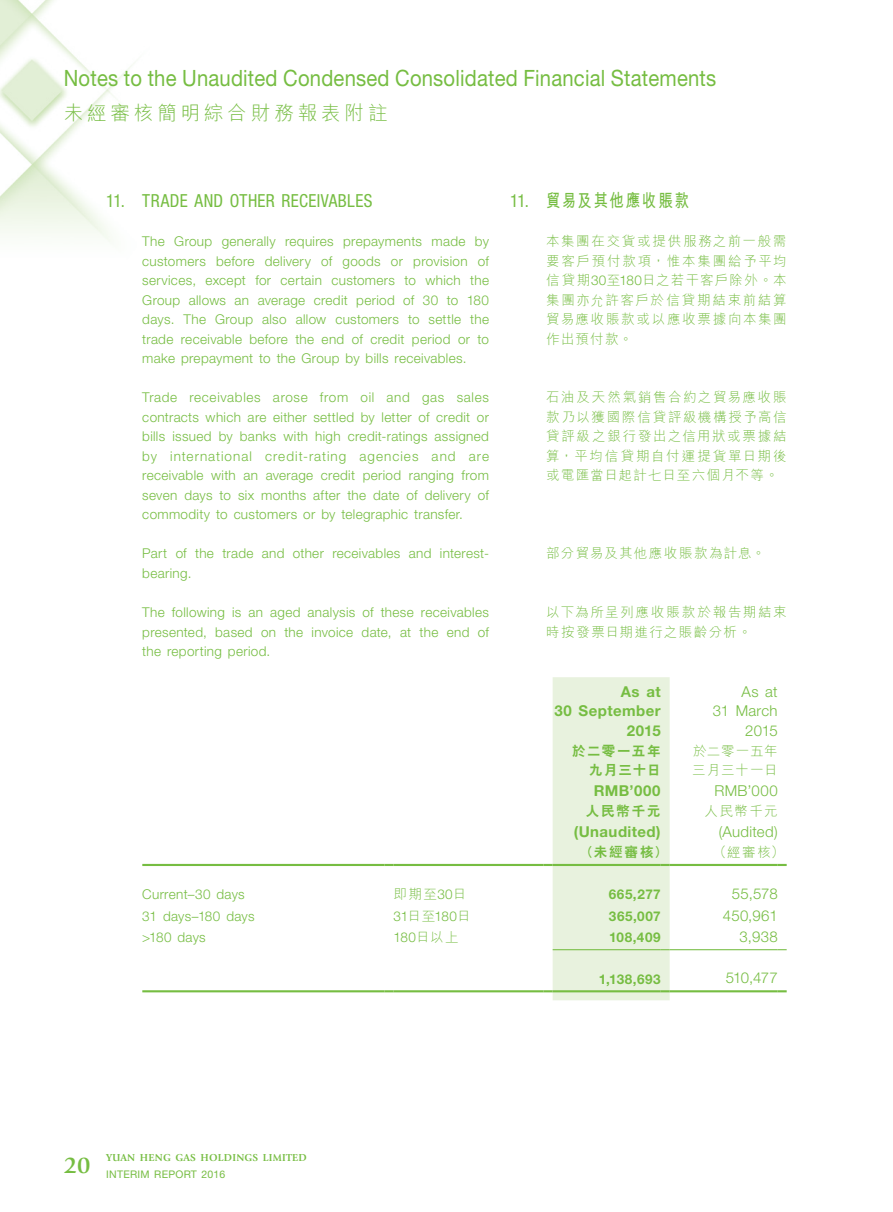
<style>
.page{position:relative;width:893px;height:1212px;background:#fff}
.page>*{position:absolute;margin:0;border:0;box-sizing:border-box;transform-origin:0 0}
.t1{font:700 24px "Giovanni Std";color:#76bd42}
.t2{font:22.5px "Helvetica Neue LT Std";letter-spacing:.01em;color:#76bd42;scale:.9 1}
.t3{font:300 19.5px "M Hei HK";letter-spacing:.2em;color:#76bd42}
._03_H1{font:condensed 18px "Helvetica Neue LT Std";letter-spacing:.02em;color:#76bd42;scale:.96 1}
._03_H1-2{font:700 18px "M Hei HK";letter-spacing:.125em;color:#76bd42;scale:.8 1}
._31_table_tab_6pt{font:300 15px/19.5px "Helvetica Neue LT Std";letter-spacing:.015em;color:#76bd42;text-align:right}
._31_table_tab_6pt-2{font:700 15px/19.5px "Helvetica Neue LT Std";letter-spacing:.03em;color:#76bd42;text-align:right}
._12___P2{font:300 13.5px/19.5px "Helvetica Neue LT Std";letter-spacing:.025em;color:#76bd42;text-align:justify}
._12___P2-2{font:300 13.5px/19.5px "M Hei HK";letter-spacing:.11em;color:#76bd42;text-align:justify}
._15_Table_Stub{font:300 13.5px "Helvetica Neue LT Std";letter-spacing:.02em;color:#76bd42}
._31_table_tab_6pt-3{font:700 13.5px "Helvetica Neue LT Std";letter-spacing:.045em;color:#76bd42}
._31_table_tab_6pt-4{font:300 13.5px/19.5px "M Hei HK";letter-spacing:.055em;color:#76bd42}
._31_table_tab_6pt-5{font:800 13.5px/19.5px "C Hei 2 HK";letter-spacing:.095em;color:#76bd42;text-align:right}
._31_table_tab_6pt-6{font:800 13.5px "C Hei 2 HK";letter-spacing:.125em;color:#76bd42}
._31_table_tab_6pt-7{font:300 13.5px "M Hei HK";letter-spacing:.085em;color:#76bd42}
._15_Table_Stub-2{font:300 13.5px "M Hei HK";color:#76bd42}
.t4{font:700 10.5px "Giovanni Std";letter-spacing:.025em;color:#76bd42}
.t5{font:10.5px "Helvetica Neue LT Std";letter-spacing:.025em;color:#76bd42}
.s1{font-family:"Helvetica Neue LT Std";font-weight:400;font-stretch:condensed}
.s2{font-family:"Helvetica Neue LT Std"}
.s3{font-family:"M Hei HK"}
</style>
<div class="page">
<img style="left:0;top:0;width:134px;height:242px">
<hr style="left:142px;top:864px;width:243px;height:2px;background:#76bd42">
<svg style="left:385px;top:864px;width:9px;height:2px"></svg>
<hr style="left:394px;top:864px;width:150px;height:2px;background:#76bd42">
<hr style="left:670px;top:864px;width:108px;height:2px;background:#76bd42">
<svg style="left:778px;top:864px;width:9px;height:2px"></svg>
<hr style="left:670px;top:949px;width:108px;height:1px;background:#76bd42">
<hr style="left:142px;top:990px;width:243px;height:2px;background:#76bd42">
<svg style="left:385px;top:990px;width:9px;height:2px"></svg>
<hr style="left:394px;top:990px;width:150px;height:2px;background:#76bd42">
<svg style="left:544px;top:677px;width:126px;height:323px;background:#e7f2dd"></svg>
<hr style="left:670px;top:990px;width:108px;height:2px;background:#76bd42">
<svg style="left:778px;top:990px;width:9px;height:2px"></svg>
<h2 class="t2" style="left:64px;top:64px;width:726px">Notes to the Unaudited Condensed Consolidated Financial Statements</h2>
<h3 class="t3" style="left:64px;top:99px;width:325px">未經審核簡明綜合財務報表附註</h3>
<p class="_03_H1" style="left:106px;top:191px;width:279px">11. TRADE AND OTHER RECEIVABLES</p>
<p class="_12___P2" style="left:142px;top:232px;width:348px">The Group generally requires prepayments made by customers before delivery of goods or provision of services, except for certain customers to which the Group allows an average credit period of 30 to 180 days. The Group also allow customers to settle the trade receivable before the end of credit period or to make prepayment to the Group by bills receivables.</p>
<p class="_12___P2" style="left:142px;top:388px;width:348px">Trade receivables arose from oil and gas sales contracts which are either settled by letter of credit or bills issued by banks with high credit-ratings assigned by international credit-rating agencies and are receivable with an average credit period ranging from seven days to six months after the date of delivery of commodity to customers or by telegraphic transfer.</p>
<p class="_12___P2" style="left:142px;top:544px;width:348px">Part of the trade and other receivables and interest&shy;bearing.</p>
<p class="_12___P2" style="left:142px;top:602px;width:348px">The following is an aged analysis of these receivables presented, based on the invoice date, at the end of the reporting period.</p>
<p class="_03_H1-2" style="left:510px;top:188px;width:225px"><span class="s1">11.</span> 貿易及其他應收賬款</p>
<p class="_12___P2-2" style="left:546px;top:231px;width:242px">本集團在交貨或提供服務之前一般需要客戶預付款項，惟本集團給予平均信貸期<span class="s2">30</span>至<span class="s2">180</span>日之若干客戶除外。本集團亦允許客戶於信貸期結束前結算貿易應收賬款或以應收票據向本集團作出預付款。</p>
<p class="_12___P2-2" style="left:546px;top:387px;width:242px">石油及天然氣銷售合約之貿易應收賬款乃以獲國際信貸評級機構授予高信貸評級之銀行發出之信用狀或票據結算，平均信貸期自付運提貨單日期後或電匯當日起計七日至六個月不等。</p>
<p class="_12___P2-2" style="left:546px;top:543px;width:221px">部分貿易及其他應收賬款為計息。</p>
<p class="_12___P2-2" style="left:546px;top:602px;width:242px">以下為所呈列應收賬款於報告期結束時按發票日期進行之賬齡分析。</p>
<p class="_31_table_tab_6pt-2" style="left:555px;top:681px;width:108px">As at<br>30 September<br>2015</p>
<p class="_31_table_tab_6pt" style="left:713px;top:681px;width:66px">As at<br>31 March<br>2015</p>
<p class="_31_table_tab_6pt-5" style="left:572px;top:741px;width:90px">於二零一五年九月三十日</p>
<p class="_31_table_tab_6pt-4" style="left:692px;top:740px;width:87px">於二零一五年三月三十一日</p>
<p class="_31_table_tab_6pt-2" style="left:594px;top:781px;width:68px">RMB’000</p>
<p class="_31_table_tab_6pt" style="left:714px;top:781px;width:65px">RMB’000</p>
<p class="_31_table_tab_6pt-6" style="left:586px;top:802px;width:76px">人民幣千元</p>
<p class="_31_table_tab_6pt-7" style="left:705px;top:802px;width:75px">人民幣千元</p>
<p class="_31_table_tab_6pt-2" style="left:574px;top:822px;width:88px">(Unaudited)</p>
<p class="_31_table_tab_6pt" style="left:719px;top:822px;width:60px">(Audited)</p>
<p class="_31_table_tab_6pt-6" style="left:580px;top:843px;width:89px">（未經審核）</p>
<p class="_31_table_tab_6pt-7" style="left:713px;top:843px;width:73px">（經審核）</p>
<p class="_15_Table_Stub" style="left:142px;top:886px;width:104px">Current–30 days</p>
<p class="_15_Table_Stub-2" style="left:394px;top:885px;width:74px">即期至<span class="s2">30</span>日</p>
<p class="_31_table_tab_6pt-3" style="left:609px;top:886px;width:53px">665,277</p>
<p class="_31_table_tab_6pt" style="left:732px;top:884px;width:47px">55,578</p>
<p class="_15_Table_Stub" style="left:142px;top:908px;width:114px">31 days–180 days</p>
<p class="_15_Table_Stub" style="left:394px;top:908px;width:78px">31<span class="s3">日至</span>180<span class="s3">日</span></p>
<p class="_31_table_tab_6pt-3" style="left:609px;top:907px;width:53px">365,007</p>
<p class="_31_table_tab_6pt" style="left:723px;top:905px;width:56px">450,961</p>
<p class="_15_Table_Stub" style="left:142px;top:929px;width:65px">&gt;180 days</p>
<p class="_15_Table_Stub" style="left:394px;top:929px;width:67px">180<span class="s3">日以上</span></p>
<p class="_31_table_tab_6pt-3" style="left:609px;top:929px;width:53px">108,409</p>
<p class="_31_table_tab_6pt" style="left:740px;top:926px;width:40px">3,938</p>
<p class="_31_table_tab_6pt-3" style="left:599px;top:970px;width:63px">1,138,693</p>
<p class="_31_table_tab_6pt" style="left:726px;top:968px;width:53px">510,477</p>
<h1 class="t1" style="left:64px;top:1151px;width:28px">20</h1>
<p class="t4" style="left:106px;top:1151px;width:202px">YUAN HENG GAS HOLDINGS LIMITED</p>
<p class="t5" style="left:106px;top:1168px;width:121px">INTERIM REPORT 2016</p>
</div>
